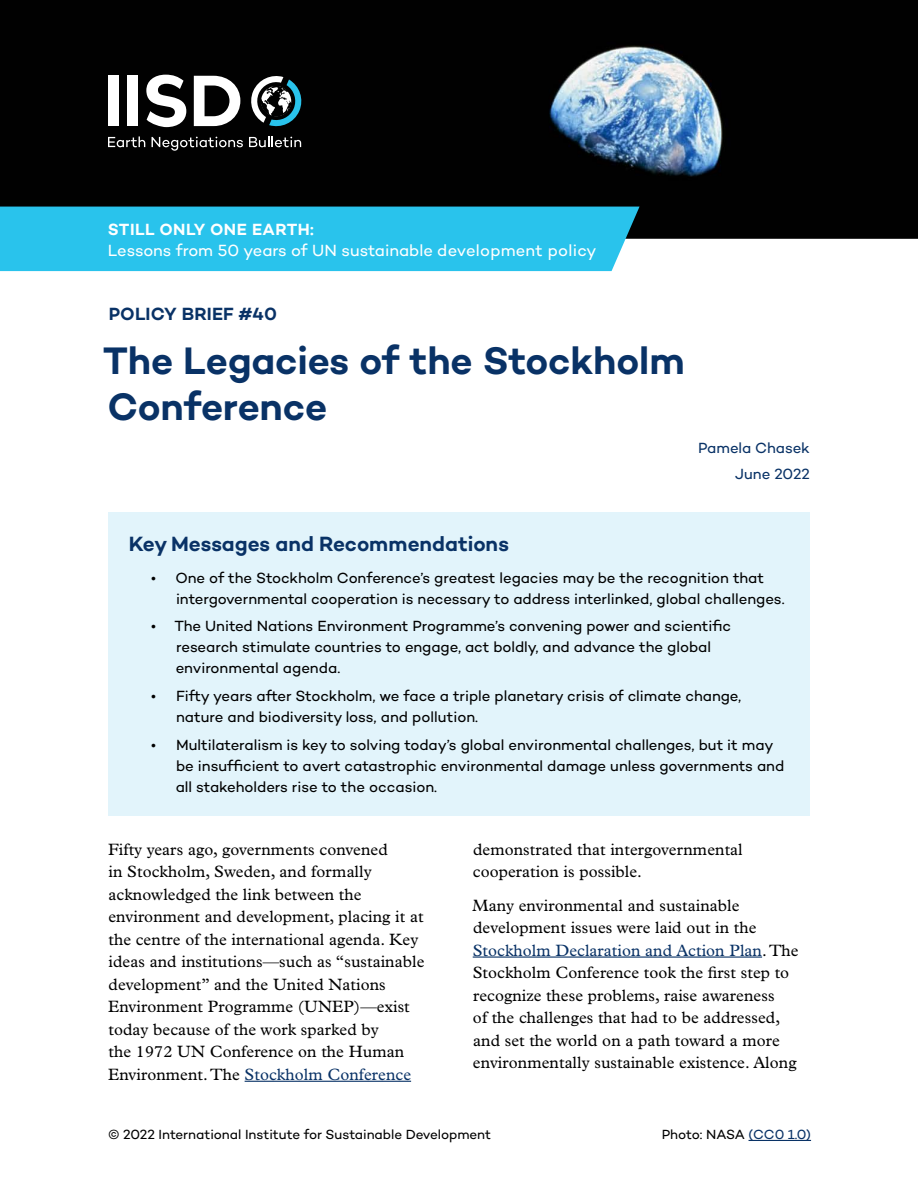
<style>
.page{position:relative;width:918px;height:1188px;background:#fff}
.page>*{position:absolute;margin:0;border:0;box-sizing:border-box;transform-origin:0 0}
.Cover-Title{font:600 39px/46.5px "Campton";letter-spacing:-.005em;color:#093266}
.t1{font:600 21px "Campton";color:#093266}
.Brief{font:600 18px "Campton";letter-spacing:.01em;color:#093266}
.t2{font:16.5px/22.5px "Plantin MT Pro";letter-spacing:.005em;color:#000}
.t3{font:16.5px "Campton";color:#fff}
.t4{font:600 16.5px "Campton";letter-spacing:.03em;color:#fff}
.t5{font:15px/21px "Campton";letter-spacing:-.005em;color:#000}
.Authors_Date{font:15px "Campton";letter-spacing:-.005em;color:#093266}
.t6{font:13.5px "Campton";letter-spacing:-.005em;color:#000}
.s1{color:#093266}
</style>
<div class="page">
<img style="left:0;top:0;width:918px;height:239px">
<hr style="left:749px;top:1140px;width:62px;height:1px;background:#093266">
<svg style="left:146px;top:75px;width:40px;height:52px"></svg>
<div style="left:108px;top:76px;width:11px;height:50px;background:#fff"></div>
<div style="left:128px;top:76px;width:10px;height:50px;background:#fff"></div>
<svg style="left:194px;top:76px;width:46px;height:50px"></svg>
<svg style="left:108px;top:136px;width:37px;height:11px"></svg>
<svg style="left:152px;top:137px;width:91px;height:14px"></svg>
<svg style="left:249px;top:136px;width:52px;height:11px"></svg>
<svg style="left:248px;top:75px;width:53px;height:54px"></svg>
<div style="left:0;top:207px;width:640px;height:64px;background:#29c3ec"></div>
<div style="left:108px;top:512px;width:702px;height:64px;background:#e2f4fb"></div>
<div style="left:108px;top:549px;width:702px;height:79px;background:#e2f4fb"></div>
<div style="left:108px;top:598px;width:702px;height:99px;background:#e2f4fb"></div>
<div style="left:108px;top:667px;width:702px;height:79px;background:#e2f4fb"></div>
<div style="left:108px;top:716px;width:702px;height:100px;background:#e2f4fb"></div>
<hr style="left:245px;top:1081px;width:166px;height:1px;background:#093266">
<hr style="left:473px;top:956px;width:289px;height:2px;background:#093266">
<p class="t4" style="left:108px;top:219px;width:208px">STILL ONLY ONE EARTH:</p>
<p class="t3" style="left:108px;top:240px;width:490px">Lessons from 50 years of UN sustainable development policy</p>
<p class="Brief" style="left:109px;top:303px;width:170px">POLICY BRIEF #40</p>
<p class="Cover-Title" style="left:103px;top:336px;width:584px">The Legacies of the Stockholm<br>Conference</p>
<p class="Authors_Date" style="left:698px;top:439px;width:113px">Pamela Chasek</p>
<p class="Authors_Date" style="left:735px;top:465px;width:76px">June 2022</p>
<h1 class="t1" style="left:129px;top:530px;width:382px">Key Messages and Recommendations</h1>
<p class="t5" style="left:176px;top:567px;width:610px;text-indent:-25px">• One of the Stockholm Conference’s greatest legacies may be the recognition that intergovernmental cooperation is necessary to address interlinked, global challenges.</p>
<p class="t5" style="left:176px;top:615px;width:557px;text-indent:-25px">• The United Nations Environment Programme’s convening power and scientific research stimulate countries to engage, act boldly, and advance the global environmental agenda.</p>
<p class="t5" style="left:176px;top:685px;width:567px;text-indent:-25px">• Fifty years after Stockholm, we face a triple planetary crisis of climate change, nature and biodiversity loss, and pollution.</p>
<p class="t5" style="left:176px;top:734px;width:610px;text-indent:-24px">• Multilateralism is key to solving today’s global environmental challenges, but it may be insufficient to avert catastrophic environmental damage unless governments and all stakeholders rise to the occasion.</p>
<p class="t2" style="left:108px;top:838px;width:318px">Fifty years ago, governments convened<br>in Stockholm, Sweden, and formally acknowledged the link between the environment and development, placing it at the centre of the international agenda. Key ideas and institutions—such as “sustainable development” and the United Nations Environment Programme (UNEP)—exist today because of the work sparked by<br>the 1972 UN Conference on the Human Environment. The <span class="s1">Stockholm Conference</span></p>
<p class="t2" style="left:473px;top:838px;width:271px">demonstrated that intergovernmental cooperation is possible.</p>
<p class="t2" style="left:472px;top:894px;width:328px">Many environmental and sustainable development issues were laid out in the <span class="s1">Stockholm Declaration and Action Plan</span>. The Stockholm Conference took the first step to recognize these problems, raise awareness<br>of the challenges that had to be addressed, and set the world on a path toward a more environmentally sustainable existence. Along</p>
<p class="t6" style="left:108px;top:1126px;width:385px">© 2022 International Institute for Sustainable Development</p>
<p class="t6" style="left:662px;top:1126px;width:151px">Photo: NASA <span class="s1">(CC0 1.0)</span></p>
</div>
